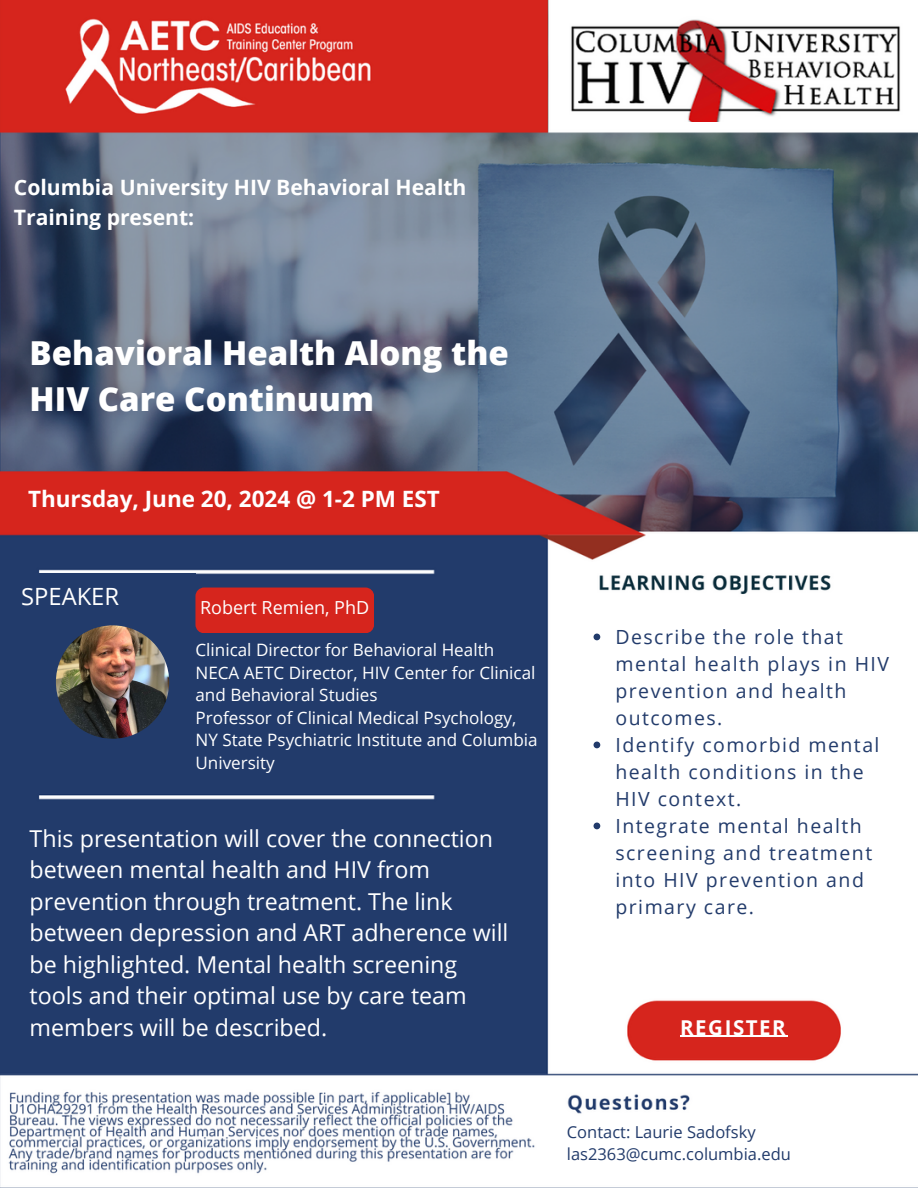
<style>
.page{position:relative;width:918px;height:1188px;background:#fff}
.page>*{position:absolute;margin:0;border:0;box-sizing:border-box;transform-origin:0 0}
.t1{font:800 33px/46.2px "Open Sans";color:#fff}
.t2{font:23.7px "Open Sans";color:#fff}
.t3{font:23.25px/31.5px "Open Sans";color:#fff}
.t4{font:700 22.5px "Open Sans";color:#fff}
.t5{font:700 21.15px/29.7px "Open Sans";color:#fff}
.t6{font:700 20.4px "Open Sans";letter-spacing:.075em;color:#fff}
.t7{font:19.5px/27px "Open Sans";letter-spacing:.075em;color:#223b6b}
.t8{font:18px "Open Sans";color:#fff}
.t9{font:17.1px/22.5px "Open Sans";color:#fff}
.t10{font:16.5px "Open Sans";color:#223b6b}
</style>
<div class="page">
<img style="left:0;top:0;width:918px;height:1188px">
<div style="left:30px;top:573px;width:165px;height:48px;background:#223b6b"></div>
<img style="left:56px;top:625px;width:113px;height:114px;border-radius:50%">
<img style="left:567px;top:15px;width:342px;height:106px">
<div style="left:195px;top:588px;width:179px;height:45px;background:#d6251d;border-radius:9px"></div>
<hr style="left:680px;top:1036px;width:107px;height:1px;background:#fff">
<svg style="left:594px;top:634px;width:6px;height:6px"></svg>
<svg style="left:594px;top:742px;width:6px;height:6px"></svg>
<svg style="left:594px;top:823px;width:6px;height:6px"></svg>
<h4 class="t5" style="left:14px;top:172px;width:454px">Columbia University HIV Behavioral Health<br>Training present:</h4>
<p class="t1" style="left:30px;top:329px;width:481px">Behavioral Health Along the<br>HIV Care Continuum</p>
<p class="t4" style="left:28px;top:483px;width:413px">Thursday, June 20, 2024 @ 1-2 PM EST</p>
<p class="t2" style="left:21px;top:580px;width:100px">SPEAKER</p>
<p class="t8" style="left:200px;top:594px;width:171px">Robert Remien, PhD</p>
<p class="t9" style="left:195px;top:638px;width:342px">Clinical Director for Behavioral Health<br>NECA AETC Director, HIV Center for Clinical and Behavioral Studies</p>
<h5 class="t9" style="left:195px;top:706px;width:322px">Professor of Clinical Medical Psychology,</h5>
<p class="t9" style="left:195px;top:728px;width:344px">NY State Psychiatric Institute and Columbia<br>University</p>
<p class="t3" style="left:30px;top:822px;width:480px">This presentation will cover the connection between mental health and HIV from prevention through treatment. The link between depression and ART adherence will be highlighted. Mental health screening tools and their optimal use by care team members will be described.</p>
<p class="t7" style="left:615px;top:623px;width:275px">Describe the role that mental health plays in HIV prevention and health outcomes.</p>
<p class="t7" style="left:615px;top:731px;width:266px">Identify comorbid mental health conditions in the<br>HIV context.</p>
<p class="t7" style="left:615px;top:812px;width:258px">Integrate mental health screening and treatment into HIV prevention and primary care.</p>
<h1 class="t6" style="left:680px;top:1013px;width:107px">REGISTER</h1>
<h3 class="t10" style="left:567px;top:1121px;width:190px">Contact: Laurie Sadofsky</h3>
<h2 class="t10" style="left:567px;top:1142px;width:226px">las2363@cumc.columbia.edu</h2>
</div>
